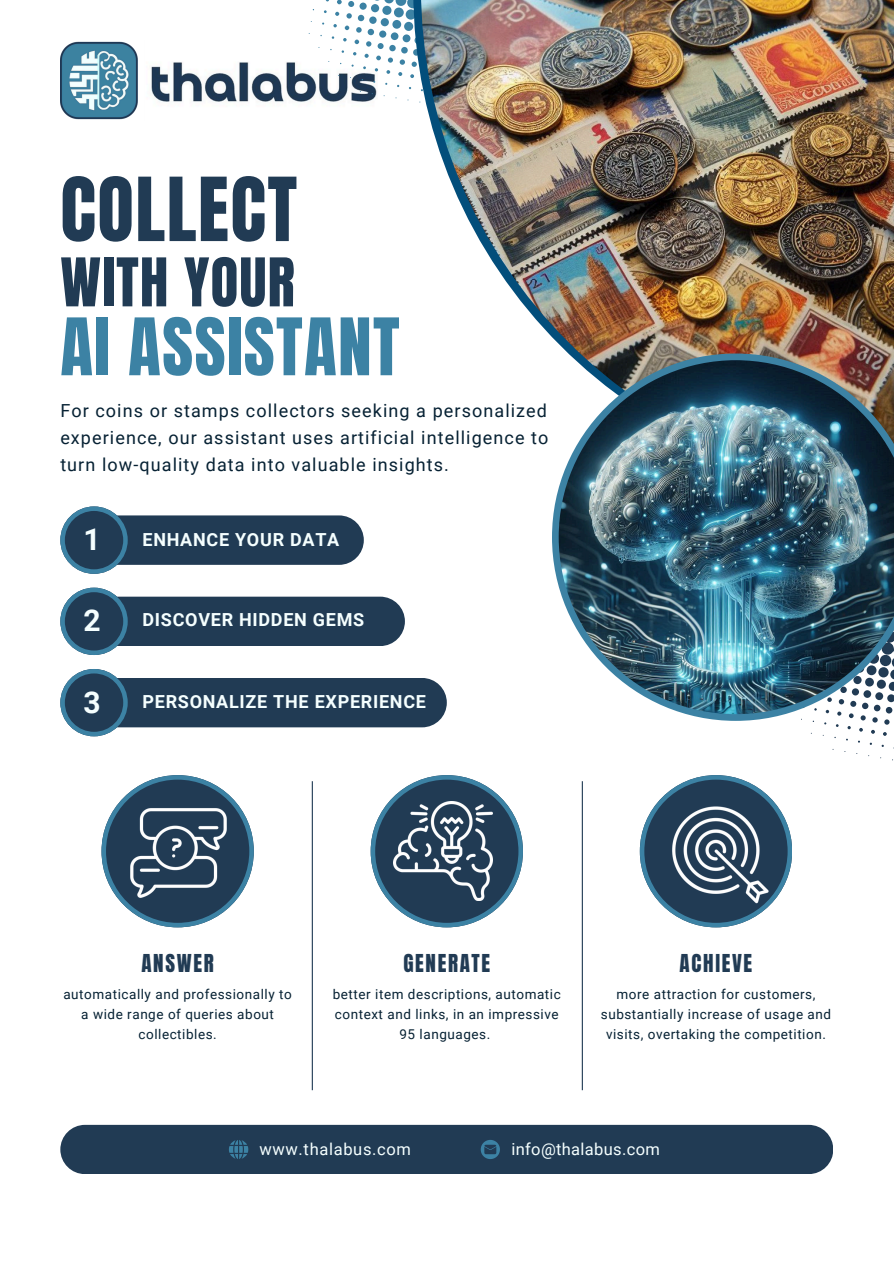
<style>
.page{position:relative;width:894px;height:1264px;background:#fff}
.page>*{position:absolute;margin:0;border:0;box-sizing:border-box;transform-origin:0 0}
.t1{font:75px "Anton";letter-spacing:.02em;color:#213b54}
.t2{font:67.35px "Anton";letter-spacing:.02em;color:#3c82a4}
.t3{font:57px "Anton";letter-spacing:.02em;color:#213b54}
.t4{font:700 30px "Roboto";color:#f5ffff}
.t5{font:21px "Anton";letter-spacing:.08em;color:#213b54}
.t6{font:18px/27px "Roboto";letter-spacing:.06em;color:#062133;text-align:justify}
.t7{font:700 18px "Roboto";letter-spacing:.04em;color:#f5ffff}
.t8{font:16.5px "Roboto";letter-spacing:.02em;color:#f5ffff}
.t9{font:16.5px "Roboto";letter-spacing:.04em;color:#f5ffff}
.t10{font:13.5px/20.2px "Roboto";letter-spacing:.04em;color:#062133;text-align:center}
</style>
<div class="page">
<div style="left:79px;top:515px;width:285px;height:50px;background:#213b54;border-radius:25px"></div>
<div style="left:79px;top:596px;width:326px;height:50px;background:#213b54;border-radius:25px"></div>
<div style="left:79px;top:678px;width:367px;height:49px;background:#213b54;border-radius:25px"></div>
<svg style="left:60px;top:506px;width:68px;height:68px"></svg>
<svg style="left:60px;top:587px;width:68px;height:68px"></svg>
<svg style="left:60px;top:669px;width:68px;height:67px"></svg>
<svg style="left:884px;top:721px;width:5px;height:3px"></svg>
<svg style="left:883px;top:732px;width:3px;height:4px"></svg>
<img style="left:60px;top:41px;width:248px;height:79px">
<svg style="left:308px;top:0;width:105px;height:102px"></svg>
<img style="left:421px;top:0;width:472px;height:353px">
<svg style="left:101px;top:775px;width:152px;height:152px"></svg>
<svg style="left:370px;top:775px;width:152px;height:152px"></svg>
<hr style="left:581px;top:781px;width:1px;height:309px;background:#213b54">
<hr style="left:312px;top:781px;width:1px;height:309px;background:#213b54">
<div style="left:60px;top:1124px;width:773px;height:50px;background:#213b54;border-radius:25px"></div>
<img style="left:552px;top:353px;width:341px;height:368px">
<svg style="left:639px;top:775px;width:152px;height:152px"></svg>
<svg style="left:229px;top:1140px;width:19px;height:18px"></svg>
<svg style="left:480px;top:1140px;width:19px;height:18px"></svg>
<img style="left:663px;top:798px;width:105px;height:105px">
<img style="left:393px;top:801px;width:99px;height:99px">
<img style="left:128px;top:802px;width:101px;height:101px">
<h4 class="t1" style="left:60px;top:156px;width:238px">COLLECT</h4>
<h4 class="t3" style="left:60px;top:241px;width:236px">WITH YOUR</h4>
<p class="t2" style="left:60px;top:298px;width:341px">AI ASSISTANT</p>
<p class="t6" style="left:60px;top:397px;width:489px">For coins or stamps collectors seeking a personalized experience, our assistant uses artificial intelligence to turn low-quality data into valuable insights.</p>
<h4 class="t4" style="left:83px;top:522px;width:19px">1</h4>
<p class="t7" style="left:142px;top:529px;width:198px">ENHANCE YOUR DATA</p>
<p class="t4" style="left:83px;top:603px;width:19px">2</p>
<h3 class="t4" style="left:83px;top:685px;width:19px">3</h3>
<p class="t7" style="left:142px;top:609px;width:223px">DISCOVER HIDDEN GEMS</p>
<p class="t7" style="left:142px;top:691px;width:285px">PERSONALIZE THE EXPERIENCE</p>
<h4 class="t5" style="left:141px;top:948px;width:74px">ANSWER</h4>
<p class="t10" style="left:63px;top:983px;width:230px">automatically and professionally to a wide range of queries about collectibles.</p>
<p class="t5" style="left:403px;top:948px;width:88px">GENERATE</p>
<h3 class="t10" style="left:333px;top:983px;width:229px">better item descriptions, automatic context and links, in an impressive<br>95 languages.</h3>
<p class="t5" style="left:679px;top:948px;width:74px">ACHIEVE</p>
<p class="t10" style="left:616px;top:983px;width:200px">more attraction for customers,</p>
<h3 class="t10" style="left:600px;top:1004px;width:232px">substantially increase of usage and visits, overtaking the competition.</h3>
<h5 class="t9" style="left:259px;top:1139px;width:153px">www.thalabus.com</h5>
<p class="t8" style="left:511px;top:1139px;width:150px">info@thalabus.com</p>
</div>
